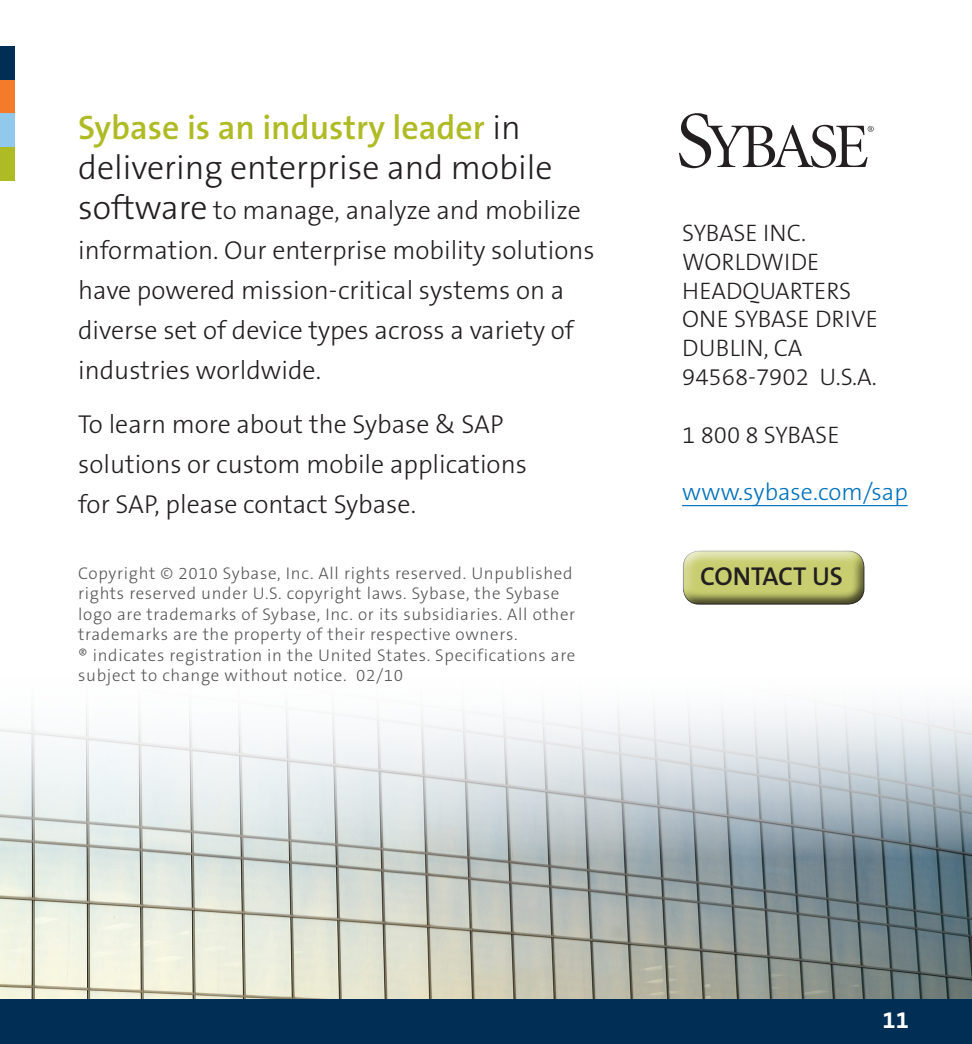
<style>
.page{position:relative;width:972px;height:1044px;background:#fff}
.page>*{position:absolute;margin:0;border:0;box-sizing:border-box;transform-origin:0 0}
.t1{font:300 34px "The Sans B3";color:#231f20}
.t2{font:600 34px "The Sans B6";color:#afbb25}
.t3{font:300 26px/40px "The Sans B3";color:#231f20}
.t4{font:600 26px "The Sans B6";letter-spacing:-.005em;color:#231f20}
.t5{font:300 24px/28.8px "The Sans B3";color:#231f20}
.t6{font:300 24px "The Sans B3";color:#0072bc}
.t7{font:700 24px "The Sans B7";color:#fff}
.t8{font:300 17px/20.4px "The Sans B3";letter-spacing:.04em;color:#57585a}
.s1{font-family:"The Sans B3";font-weight:300;color:#231f20}
.s2{font-size:34px}
</style>
<div class="page">
<img style="left:0;top:705px;width:972px;height:294px">
<svg style="left:679px;top:113px;width:195px;height:55px"></svg>
<hr style="left:682px;top:505px;width:226px;height:1px;background:#0072bc">
<div style="left:682px;top:550px;width:186px;height:56px;background:#231f20;opacity:.75"></div>
<div style="left:0;top:999px;width:972px;height:45px;background:#002e54"></div>
<div style="left:0;top:147px;width:15px;height:34px;background:#afbb25"></div>
<div style="left:0;top:113px;width:15px;height:34px;background:#91c9ed"></div>
<div style="left:0;top:79px;width:15px;height:34px;background:#f47b2a"></div>
<div style="left:0;top:46px;width:15px;height:34px;background:#002e54"></div>
<h1 class="t2" style="left:78px;top:109px;width:444px">Sybase is an industry leader <span class="s1">in</span></h1>
<h1 class="t1" style="left:78px;top:149px;width:476px">delivering enterprise and mobile</h1>
<h2 class="t3" style="left:78px;top:191px;width:518px"><span class="s2">software</span> to manage, analyze and mobilize information. Our enterprise mobility solutions have powered mission-critical systems on a diverse set of device types across a variety of industries worldwide.</h2>
<h2 class="t3" style="left:78px;top:405px;width:450px">To learn more about the Sybase &amp; SAP solutions or custom mobile applications for SAP, please contact Sybase.</h2>
<p class="t8" style="left:78px;top:564px;width:499px">Copyright © 2010 Sybase, I nc. All rights reserved. Unpublished rights reserved under U.S. copyright laws. Sybase, the Sybase logo are trademarks of Sybase, I nc. or its subsidiaries. All other trademarks are the property of their respective owners.<br>® indicates registration in the United States. Specifications are subject to change without notice. 02/10</p>
<h3 class="t5" style="left:682px;top:219px;width:134px">SYBASE IN C.<br>WORLDWI DE<br>HEADQUARTER</h3>
<h3 class="t5" style="left:839px;top:277px;width:14px">S</h3>
<h3 class="t5" style="left:682px;top:306px;width:16px">ONE</h3>
<h3 class="t5" style="left:734px;top:306px;width:109px">SYBASE DRIVE</h3>
<h3 class="t5" style="left:682px;top:334px;width:46px">DUBLIN</h3>
<h3 class="t5" style="left:682px;top:334px;width:196px;text-align:center">, CA<br>94568-7902 U.S.A.</h3>
<h3 class="t5" style="left:682px;top:421px;width:155px">1 800 8 SYBASE</h3>
<h3 class="t6" style="left:682px;top:479px;width:227px">www.sybase.com/sap</h3>
<h2 class="t4" style="left:700px;top:562px;width:144px">CONTACT US</h2>
<h3 class="t7" style="left:883px;top:1007px;width:28px">11</h3>
</div>
